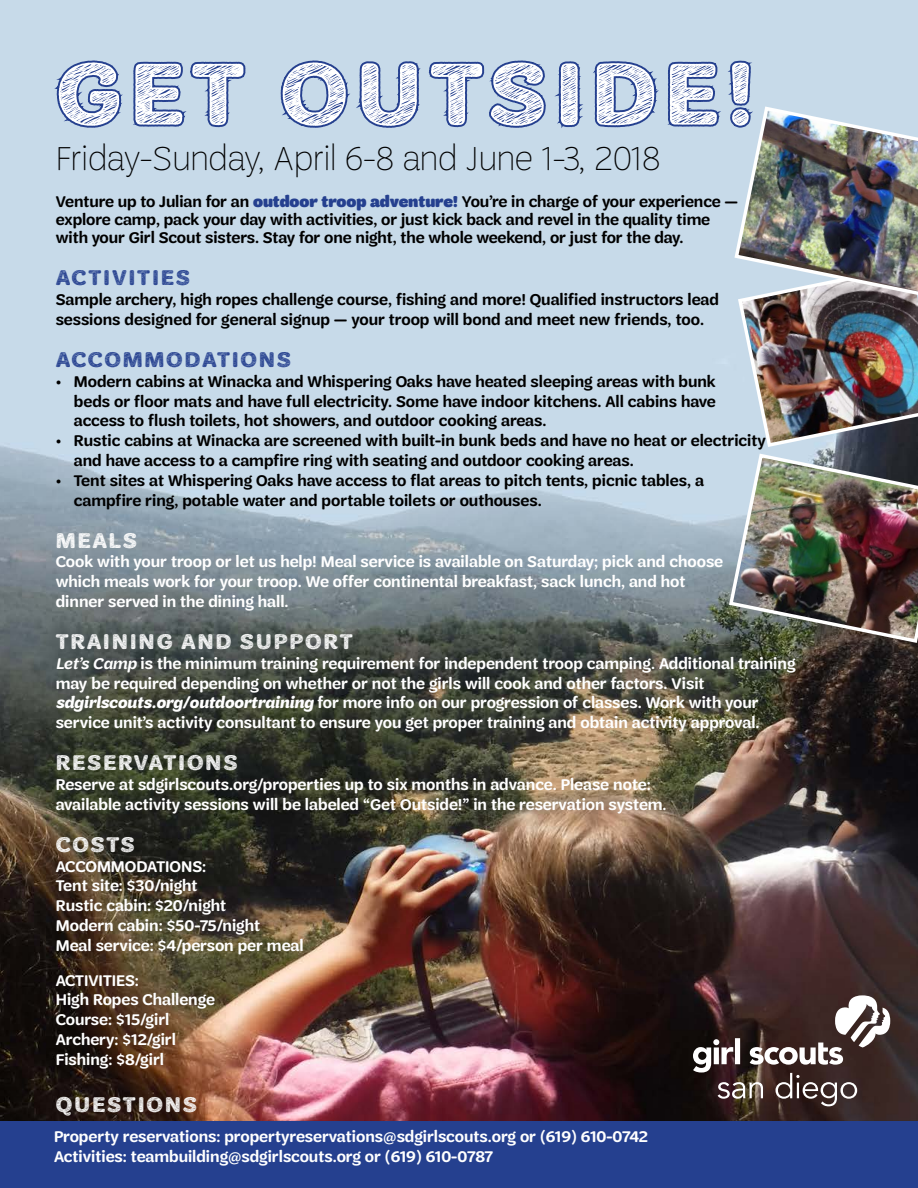
<style>
.page{position:relative;width:918px;height:1188px;background:#fff}
.page>*{position:absolute;margin:0;border:0;box-sizing:border-box;transform-origin:0 0}
.t1{font:93px "Trefoil DIY Scribbled";color:#fff}
.t2{font:100 36px "Trefoil Sans";color:#000}
.t3{font:22.5px "Trefoil DIY Scribbled";color:#fff}
.t4{font:22.5px "Trefoil DIY Scribbled";color:#25408f}
.t5{font:600 16.5px "Trefoil Sans";color:#fff}
.t6{font:600 16.5px "Trefoil Sans";color:#000}
.s1{font-weight:900;color:#25408f}
.s2{font-style:italic}
.s3{font-weight:700;font-style:italic}
</style>
<div class="page">
<img style="left:0;top:645px;width:918px;height:476px">
<svg style="left:693px;top:995px;width:197px;height:111px;background:#5a4a48"></svg>
<img style="left:0;top:0;width:918px;height:645px">
<div style="left:0;top:1121px;width:918px;height:67px;background:#25408f"></div>
<p class="t1" style="left:56px;top:38px;width:707px">GET OUTSIDE!</p>
<p class="t2" style="left:56px;top:139px;width:606px">Friday-Sunday, April 6-8 and June 1-3, 2018</p>
<p class="t6" style="left:56px;top:192px;width:684px">Venture up to Julian for an <span class="s1">outdoor troop adventure!</span> You’re in charge of your experience —</p>
<p class="t6" style="left:56px;top:210px;width:656px">explore camp, pack your day with activities, or just kick back and revel in the quality time</p>
<p class="t6" style="left:56px;top:229px;width:629px">with your Girl Scout sisters. Stay for one night, the whole weekend, or just for the day.</p>
<p class="t4" style="left:56px;top:265px;width:137px">ACTIVITIES</p>
<p class="t6" style="left:56px;top:291px;width:665px">Sample archery, high ropes challenge course, fishing and more! Qualified instructors lead</p>
<p class="t6" style="left:56px;top:310px;width:650px">sessions designed for general signup — your troop will bond and meet new friends, too.</p>
<p class="t4" style="left:56px;top:346px;width:239px">ACCOMMODATIONS</p>
<p class="t6" style="left:56px;top:372px;width:661px">• Modern cabins at Winacka and Whispering Oaks have heated sleeping areas with bunk</p>
<p class="t6" style="left:74px;top:392px;width:643px">beds or floor mats and have full electricity. Some have indoor kitchens. All cabins have</p>
<p class="t6" style="left:74px;top:412px;width:474px">access to flush toilets, hot showers, and outdoor cooking areas.</p>
<p class="t6" style="left:56px;top:432px;width:712px">• Rustic cabins at Winacka are screened with built-in bunk beds and have no heat or electricity</p>
<p class="t6" style="left:74px;top:451px;width:562px">and have access to a campfire ring with seating and outdoor cooking areas.</p>
<p class="t6" style="left:56px;top:471px;width:650px">• Tent sites at Whispering Oaks have access to flat areas to pitch tents, picnic tables, a</p>
<p class="t6" style="left:74px;top:491px;width:469px">campfire ring, potable water and portable toilets or outhouses.</p>
<p class="t3" style="left:56px;top:527px;width:84px">MEALS</p>
<p class="t5" style="left:56px;top:553px;width:669px">Cook with your troop or let us help! Meal service is available on Saturday; pick and choose</p>
<p class="t5" style="left:56px;top:573px;width:631px">which meals work for your troop. We offer continental breakfast, sack lunch, and hot</p>
<p class="t5" style="left:56px;top:592px;width:234px">dinner served in the dining hall.</p>
<p class="t3" style="left:56px;top:628px;width:300px">TRAINING AND SUPPORT</p>
<p class="t5" style="left:56px;top:654px;width:741px"><span class="s2">Let’s Camp</span> is the minimum training requirement for independent troop camping. Additional training</p>
<p class="t5" style="left:56px;top:674px;width:650px">may be required depending on whether or not the girls will cook and other factors. Visit</p>
<p class="t5" style="left:56px;top:694px;width:704px"><span class="s3">sdgirlscouts.org/outdoortraining</span> for more info on our progression of classes. Work with your</p>
<p class="t5" style="left:56px;top:714px;width:705px">service unit’s activity consultant to ensure you get proper training and obtain activity approval.</p>
<p class="t3" style="left:56px;top:749px;width:185px">RESERVATIONS</p>
<p class="t5" style="left:56px;top:775px;width:596px">Reserve at sdgirlscouts.org/properties up to six months in advance. Please note:</p>
<p class="t5" style="left:56px;top:795px;width:612px">available activity sessions will be labeled “Get Outside!” in the reservation system.</p>
<p class="t3" style="left:56px;top:831px;width:82px">COSTS</p>
<p class="t5" style="left:56px;top:857px;width:152px">ACCOMMODATIONS:</p>
<p class="t5" style="left:56px;top:877px;width:143px">Tent site: $30/night</p>
<p class="t5" style="left:56px;top:897px;width:172px">Rustic cabin: $20/night</p>
<p class="t5" style="left:56px;top:916px;width:206px">Modern cabin: $50-75/night</p>
<p class="t5" style="left:56px;top:936px;width:249px">Meal service: $4/person per meal</p>
<p class="t5" style="left:56px;top:971px;width:85px">ACTIVITIES:</p>
<p class="t5" style="left:56px;top:991px;width:161px">High Ropes Challenge</p>
<p class="t5" style="left:56px;top:1011px;width:115px">Course: $15/girl</p>
<p class="t5" style="left:56px;top:1030px;width:122px">Archery: $12/girl</p>
<p class="t5" style="left:56px;top:1050px;width:110px">Fishing: $8/girl</p>
<p class="t3" style="left:56px;top:1091px;width:145px">QUESTIONS</p>
<p class="t5" style="left:54px;top:1128px;width:596px">Property reservations: propertyreservations@sdgirlscouts.org or (619) 610-0742</p>
<p class="t5" style="left:54px;top:1147px;width:441px">Activities: teambuilding@sdgirlscouts.org or (619) 610-0787</p>
</div>
